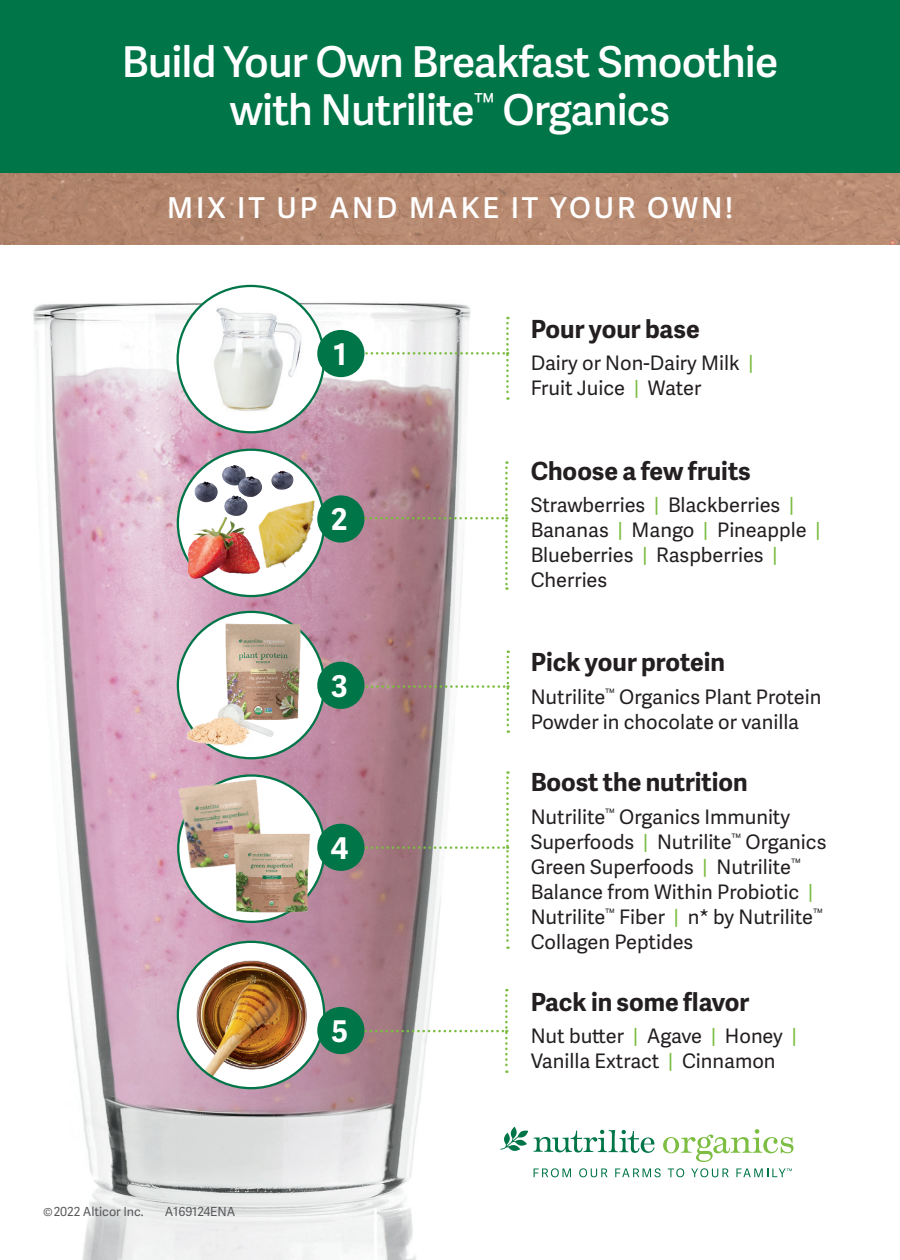
<style>
.page{position:relative;width:900px;height:1260px;background:#fff}
.page>*{position:absolute;margin:0;border:0;box-sizing:border-box;transform-origin:0 0}
.t1{font:600 42.5px/47.5px "Adelle Sans";letter-spacing:-.02em;color:#fff;text-align:center}
.t2{font:700 30px "Adelle Sans";color:#fff}
.t3{font:600 28.75px "Adelle Sans";letter-spacing:.1em;color:#fff}
.t4{font:700 25px "Adelle Sans";color:#231f20}
.t5{font:20px/25px "Adelle Sans";color:#231f20}
.t6{font:12.5px "Adelle Sans";letter-spacing:-.005em;color:#57585a}
.s1{color:#7cbd42}
</style>
<div class="page">
<img style="left:33px;top:284px;width:477px;height:976px">
<img style="left:0;top:173px;width:900px;height:72px">
<div style="left:0;top:0;width:900px;height:173px;background:#007648"></div>
<div style="left:178px;top:286px;width:146px;height:146px;background:#fff;border-radius:50%"></div>
<img style="left:192px;top:301px;width:119px;height:118px">
<svg style="left:178px;top:450px;width:146px;height:146px"></svg>
<img style="left:222px;top:465px;width:72px;height:7px">
<img style="left:221px;top:472px;width:118px;height:125px">
<img style="left:184px;top:515px;width:85px;height:67px">
<div style="left:178px;top:612px;width:146px;height:146px;background:#fff;border-radius:50%"></div>
<img style="left:220px;top:616px;width:87px;height:104px">
<img style="left:185px;top:691px;width:91px;height:68px">
<div style="left:178px;top:942px;width:146px;height:146px;background:#fff;border-radius:50%"></div>
<img style="left:193px;top:957px;width:116px;height:121px">
<svg style="left:361px;top:317px;width:148px;height:83px"></svg>
<svg style="left:361px;top:461px;width:147px;height:129px"></svg>
<svg style="left:362px;top:651px;width:147px;height:82px"></svg>
<svg style="left:361px;top:989px;width:147px;height:84px"></svg>
<svg style="left:500px;top:1127px;width:155px;height:26px"></svg>
<svg style="left:663px;top:1129px;width:131px;height:33px"></svg>
<svg style="left:534px;top:1168px;width:37px;height:9px"></svg>
<svg style="left:579px;top:1168px;width:29px;height:9px"></svg>
<svg style="left:615px;top:1168px;width:46px;height:9px"></svg>
<svg style="left:668px;top:1168px;width:16px;height:9px"></svg>
<svg style="left:691px;top:1168px;width:38px;height:9px"></svg>
<svg style="left:736px;top:1168px;width:56px;height:9px"></svg>
<svg style="left:361px;top:771px;width:148px;height:178px"></svg>
<div style="left:178px;top:776px;width:147px;height:146px;background:#fff;border-radius:50%"></div>
<img style="left:174px;top:774px;width:99px;height:102px">
<img style="left:231px;top:830px;width:83px;height:87px">
<div style="left:317px;top:330px;width:47px;height:47px;background:#007648;border-radius:50%"></div>
<div style="left:317px;top:495px;width:47px;height:48px;background:#007648;border-radius:50%"></div>
<div style="left:317px;top:662px;width:47px;height:47px;background:#007648;border-radius:50%"></div>
<div style="left:317px;top:1007px;width:47px;height:47px;background:#007648;border-radius:50%"></div>
<div style="left:317px;top:824px;width:47px;height:47px;background:#007648;border-radius:50%"></div>
<h1 class="t1" style="left:122px;top:40px;width:658px">Build Your Own Breakfast Smoothie with Nutrilite<sup>™</sup> Organics</h1>
<h3 class="t3" style="left:167px;top:191px;width:567px">MIX IT UP AND MAKE IT YOUR OWN!</h3>
<p class="t6" style="left:43px;top:1202px;width:102px">©2022 Alticor Inc.</p>
<p class="t6" style="left:165px;top:1202px;width:72px">A169124ENA</p>
<h2 class="t2" style="left:333px;top:332px;width:15px">1</h2>
<h2 class="t2" style="left:331px;top:498px;width:18px">2</h2>
<h2 class="t2" style="left:331px;top:664px;width:18px">3</h2>
<h2 class="t2" style="left:330px;top:826px;width:19px">4</h2>
<h2 class="t2" style="left:332px;top:1009px;width:18px">5</h2>
<p class="t4" style="left:531px;top:311px;width:170px">Pour your base</p>
<p class="t5" style="left:531px;top:350px;width:225px">Dairy or Non-Dairy Milk <span class="s1">|<br></span>Fruit Juice <span class="s1">|</span> Water</p>
<p class="t4" style="left:531px;top:453px;width:222px">Choose a few fruits</p>
<p class="t5" style="left:531px;top:492px;width:292px">Strawberries <span class="s1">|</span> Blackberries <span class="s1">|<br></span>Bananas <span class="s1">|</span> Mango <span class="s1">|</span> Pineapple <span class="s1">|<br></span>Blueberries <span class="s1">|</span> Raspberries <span class="s1">|<br></span>Cherries</p>
<p class="t4" style="left:531px;top:644px;width:196px">Pick your protein</p>
<p class="t5" style="left:531px;top:683px;width:292px">Nutrilite<sup>™</sup> Organics Plant Protein<br>Powder in chocolate or vanilla</p>
<p class="t4" style="left:531px;top:764px;width:219px">Boost the nutrition</p>
<p class="t5" style="left:531px;top:803px;width:297px">Nutrilite<sup>™</sup> Organics Immunity<br>Superfoods <span class="s1">|</span> Nutrilite<sup>™</sup> Organics<br>Green Superfoods <span class="s1">|</span> Nutrilite<sup>™<br></sup>Balance from Within Probiotic <span class="s1">|<br></span>Nutrilite<sup>™</sup> Fiber <span class="s1">|</span> n* by Nutrilite<sup>™<br></sup>Collagen Peptides</p>
<p class="t4" style="left:531px;top:983px;width:220px">Pack in some flavor</p>
<p class="t5" style="left:531px;top:1023px;width:268px">Nut butter <span class="s1">|</span> Agave <span class="s1">|</span> Honey <span class="s1">|<br></span>Vanilla Extract <span class="s1">|</span> Cinnamon</p>
</div>
